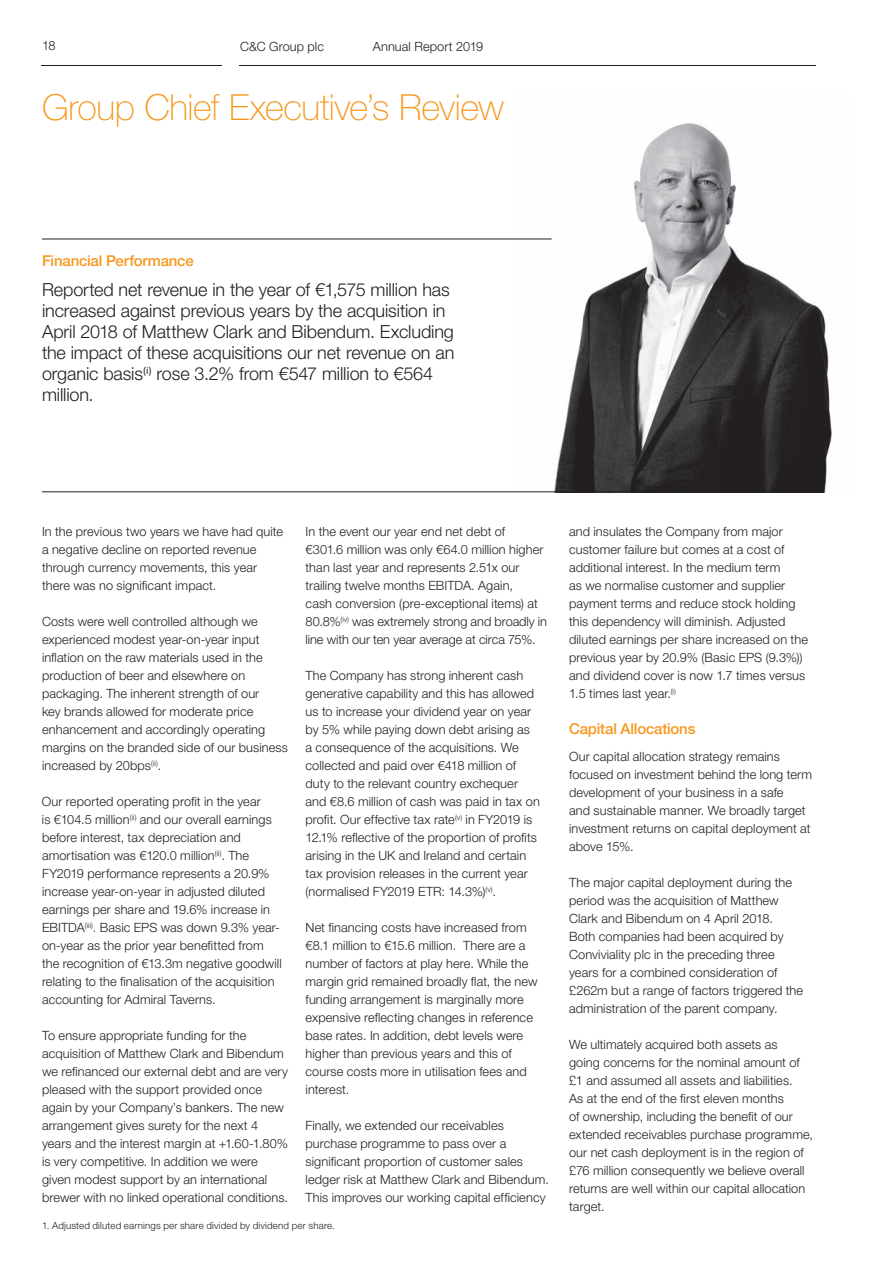
<style>
.page{position:relative;width:893px;height:1263px;background:#fff}
.page>*{position:absolute;margin:0;border:0;box-sizing:border-box;transform-origin:0 0}
.t1{font:100 36px "Helvetica Neue LT Std";letter-spacing:-.015em;color:#f7971d}
.t2{font:300 18px/21px "Helvetica Neue LT Std";letter-spacing:-.005em;color:#231f20}
.t3{font:500 15px "Helvetica Neue LT Std";letter-spacing:-.015em;color:#f7971d}
.t4{font:300 12.75px/18px "Helvetica Neue LT Std";letter-spacing:.005em;color:#231f20}
.t5{font:300 9.75px "Helvetica Neue LT Std";letter-spacing:.015em;color:#231f20}
</style>
<div class="page">
<img style="left:518px;top:123px;width:314px;height:369px">
<hr style="left:42px;top:492px;width:773px;height:1px;background:#231f20">
<hr style="left:42px;top:239px;width:510px;height:1px;background:#231f20">
<hr style="left:42px;top:65px;width:180px;height:1px;background:#231f20">
<hr style="left:240px;top:65px;width:576px;height:1px;background:#231f20">
<p class="t4" style="left:42px;top:36px;width:15px">18</p>
<p class="t4" style="left:240px;top:37px;width:85px">C&amp;C Group plc</p>
<p class="t4" style="left:373px;top:37px;width:112px">Annual Report 2019</p>
<h1 class="t1" style="left:42px;top:87px;width:463px">Group Chief Executive’s Review</h1>
<p class="t3" style="left:42px;top:252px;width:153px">Financial Performance</p>
<p class="t2" style="left:42px;top:279px;width:414px">Reported net revenue in the year of €1,575 million has increased against previous years by the acquisition in April 2018 of Matthew Clark and Bibendum. Excluding the impact of these acquisitions our net revenue on an organic basis<sup>(i)</sup> rose 3.2% from €547 million to €564 million.</p>
<p class="t4" style="left:42px;top:522px;width:243px">In the previous two years we have had quite a negative decline on reported revenue through currency movements, this year there was no significant impact.</p>
<p class="t4" style="left:42px;top:612px;width:247px">Costs were well controlled although we experienced modest year-on-year input inflation on the raw materials used in the production of beer and elsewhere on packaging. The inherent strength of our<br>key brands allowed for moderate price enhancement and accordingly operating margins on the branded side of our business increased by 20bps<sup>(ii)</sup>.</p>
<p class="t4" style="left:42px;top:792px;width:241px">Our reported operating profit in the year<br>is €104.5 million<sup>(ii)</sup> and our overall earnings before interest, tax depreciation and amortisation was €120.0 million<sup>(ii)</sup>. The FY2019 performance represents a 20.9% increase year-on-year in adjusted diluted earnings per share and 19.6% increase in EBITDA<sup>(iii)</sup>. Basic EPS was down 9.3% year&shy;on-year as the prior year benefitted from the recognition of €13.3m negative goodwill relating to the finalisation of the acquisition accounting for Admiral Taverns.</p>
<p class="t4" style="left:42px;top:1026px;width:248px">To ensure appropriate funding for the acquisition of Matthew Clark and Bibendum we refinanced our external debt and are very pleased with the support provided once again by your Company’s bankers. The new arrangement gives surety for the next 4 years and the interest margin at +1.60-1.80% is very competitive. In addition we were given modest support by an international brewer with no linked operational conditions.</p>
<p class="t4" style="left:306px;top:522px;width:243px">In the event our year end net debt of<br>€301.6 million was only €64.0 million higher than last year and represents 2.51x our trailing twelve months EBITDA. Again,<br>cash conversion (pre-exceptional items) at 80.8%<sup>(iv)</sup> was extremely strong and broadly in line with our ten year average at circa 75%.</p>
<p class="t4" style="left:306px;top:666px;width:236px">The Company has strong inherent cash generative capability and this has allowed us to increase your dividend year on year by 5% while paying down debt arising as<br>a consequence of the acquisitions. We collected and paid over €418 million of duty to the relevant country exchequer and €8.6 million of cash was paid in tax on profit. Our effective tax rate<sup>(v)</sup> in FY2019 is 12.1% reflective of the proportion of profits arising in the UK and Ireland and certain tax provision releases in the current year (normalised FY2019 ETR: 14.3%)<sup>(v)</sup>.</p>
<p class="t4" style="left:306px;top:918px;width:234px">Net financing costs have increased from €8.1 million to €15.6 million. There are a number of factors at play here. While the margin grid remained broadly flat, the new funding arrangement is marginally more expensive reflecting changes in reference base rates. In addition, debt levels were higher than previous years and this of course costs more in utilisation fees and interest.</p>
<p class="t4" style="left:306px;top:1116px;width:245px">Finally, we extended our receivables purchase programme to pass over a significant proportion of customer sales ledger risk at Matthew Clark and Bibendum.<br>This improves our working capital efficiency</p>
<p class="t5" style="left:42px;top:1219px;width:294px">1. Adjusted diluted earnings per share divided by dividend per share.</p>
<p class="t4" style="left:569px;top:522px;width:240px">and insulates the Company from major customer failure but comes at a cost of additional interest. In the medium term<br>as we normalise customer and supplier payment terms and reduce stock holding this dependency will diminish. Adjusted diluted earnings per share increased on the previous year by 20.9% (Basic EPS (9.3%)) and dividend cover is now 1.7 times versus 1.5 times last year.<sup>(i)</sup></p>
<p class="t3" style="left:569px;top:720px;width:128px">Capital Allocations</p>
<p class="t4" style="left:569px;top:747px;width:244px">Our capital allocation strategy remains focused on investment behind the long term development of your business in a safe<br>and sustainable manner. We broadly target investment returns on capital deployment at above 15%.</p>
<p class="t4" style="left:569px;top:873px;width:236px">The major capital deployment during the period was the acquisition of Matthew Clark and Bibendum on 4 April 2018.<br>Both companies had been acquired by Conviviality plc in the preceding three years for a combined consideration of £262m but a range of factors triggered the administration of the parent company.</p>
<p class="t4" style="left:569px;top:1035px;width:245px">We ultimately acquired both assets as<br>going concerns for the nominal amount of £1 and assumed all assets and liabilities.<br>As at the end of the first eleven months<br>of ownership, including the benefit of our extended receivables purchase programme, our net cash deployment is in the region of £76 million consequently we believe overall returns are well within our capital allocation target.</p>
</div>
